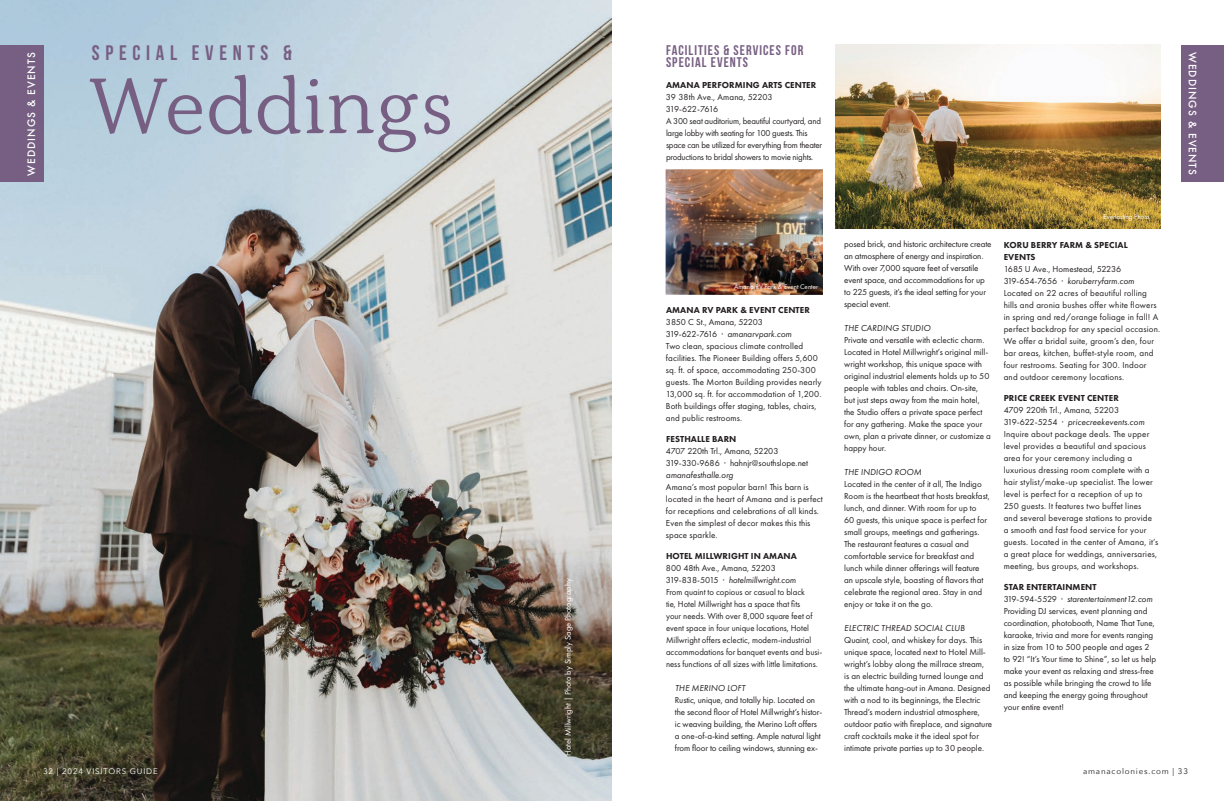
<style>
.page{position:relative;width:1224px;height:801px;background:#fff}
.page>*{position:absolute;margin:0;border:0;box-sizing:border-box;transform-origin:0 0}
.t1{font:79px "Kopius";color:#775f83}
.t2{font:700 21px "Bebas Neue";letter-spacing:.27em;color:#775f83}
.t3{font:700 14px/12px "Bebas Neue";letter-spacing:.075em;color:#775f83}
.t4{font:500 10px "Futura";letter-spacing:.1em;color:#fff}
.t5{font:9px/12px "Futura PT";color:#231f20}
.t6{font:9px/12px "Futura PT";letter-spacing:.02em;color:#231f20}
.t7{font:9px/12px "Futura PT";letter-spacing:-.02em;color:#231f20}
.t8{font:800 9px/12px "Futura PT";letter-spacing:.01em;color:#231f20}
.t9{font:italic 9px "Futura PT";letter-spacing:.01em;color:#231f20}
.t10{font:8.5px "Futura PT";color:#fff}
.t11{font:8px "Avenir Next";letter-spacing:.1em;color:#fff}
.t12{font:8px "Avenir Next";letter-spacing:.1em;color:#231f20}
.t13{font:7px "Futura PT";color:#fff}
.s1{font-style:italic}
.s2{font-weight:800}
</style>
<div class="page">
<img style="left:0;top:0;width:612px;height:801px">
<div style="left:0;top:45px;width:43px;height:136px;background:#775f83"></div>
<img style="left:835px;top:45px;width:326px;height:183px">
<div style="left:1181px;top:45px;width:42px;height:136px;background:#775f83"></div>
<img style="left:666px;top:169px;width:157px;height:126px">
<p class="t4" style="left:25px;top:176px;width:125px;rotate:-90deg">WEDDINGS &amp; EVENTS</p>
<h2 class="t2" style="left:92px;top:42px;width:201px">SPECIAL EVENTS &amp;</h2>
<h1 class="t1" style="left:88px;top:58px;width:369px">Weddings</h1>
<p class="t10" style="left:563px;top:756px;width:179px;rotate:-90deg">Hotel Millwright | Photo by Simply Sage Photography</p>
<h3 class="t3" style="left:666px;top:44px;width:139px">FACILITIES &amp; SERVICES FOR<br>SPECIAL EVENTS</h3>
<p class="t8" style="left:666px;top:79px;width:152px">AMANA PERFORMING ARTS CENTER</p>
<p class="t7" style="left:666px;top:91px;width:158px">39 38th Ave., Amana, 52203<br>319-622-7616<br>A 300 seat auditorium, beautiful courtyard, and large lobby with seating for 100 guests. This space can be utilized for everything from theater productions to bridal showers to movie nights.</p>
<p class="t13" style="left:734px;top:282px;width:86px">Amana RV Park &amp; Event Center</p>
<p class="t8" style="left:666px;top:304px;width:145px">AMANA RV PARK &amp; EVENT CENTER</p>
<p class="t5" style="left:666px;top:316px;width:157px">3850 C St., Amana, 52203<br>319-622-7616 · <span class="s1">amanarvpark.com<br></span>Two clean, spacious climate controlled facilities. The Pioneer Building offers 5,600 sq. ft. of space, accommodating 250-300 guests. The Morton Building provides nearly 13,000 sq. ft. for accommodation of 1,200.<br>Both buildings offer staging, tables, chairs, and public restrooms.</p>
<p class="t8" style="left:666px;top:433px;width:72px">FESTHALLE BARN</p>
<p class="t5" style="left:666px;top:445px;width:144px">4707 220th Trl., Amana, 52203<br>319-330-9686 · hahnjr@southslope.net</p>
<p class="t9" style="left:666px;top:470px;width:69px">amanafesthalle.org</p>
<p class="t5" style="left:666px;top:481px;width:158px">Amana’s most popular barn! This barn is located in the heart of Amana and is perfect for receptions and celebrations of all kinds.<br>Even the simplest of decor makes this this space sparkle.</p>
<p class="t8" style="left:666px;top:550px;width:132px">HOTEL MILLWRIGHT IN AMANA</p>
<p class="t5" style="left:666px;top:562px;width:158px">800 48th Ave., Amana, 52203<br>319-838-5015 · <span class="s1">hotelmillwright.com<br></span>From quaint to copious or casual to black<br>tie, Hotel Millwright has a space that fits<br>your needs. With over 8,000 square feet of event space in four unique locations, Hotel Millwright offers eclectic, modern-industrial accommodations for banquet events and busi&shy;ness functions of all sizes with little limitations.</p>
<p class="t9" style="left:675px;top:683px;width:72px">THE MERINO LOFT</p>
<p class="t5" style="left:675px;top:694px;width:149px">Rustic, unique, and totally hip. Located on the second floor of Hotel Millwright’s histor&shy;ic weaving building, the Merino Loft offers a one-of-a-kind setting. Ample natural light from floor to ceiling windows, stunning ex-</p>
<p class="t5" style="left:844px;top:238px;width:149px">posed brick, and historic architecture create an atmosphere of energy and inspiration.<br>With over 7,000 square feet of versatile event space, and accommodations for up to 225 guests, it’s the ideal setting for your special event.</p>
<p class="t9" style="left:844px;top:323px;width:88px">THE CARDING STUDIO</p>
<p class="t5" style="left:844px;top:334px;width:148px">Private and versatile with eclectic charm.<br>Located in Hotel Millwright’s original mill&shy;wright workshop, this unique space with original industrial elements holds up to 50 people with tables and chairs. On-site, but just steps away from the main hotel, the Studio offers a private space perfect for any gathering. Make the space your own, plan a private dinner, or customize a happy hour.</p>
<p class="t9" style="left:844px;top:467px;width:79px">THE INDIGO ROOM</p>
<p class="t5" style="left:844px;top:478px;width:147px">Located in the center of it all, The Indigo Room is the heartbeat that hosts breakfast, lunch, and dinner. With room for up to<br>60 guests, this unique space is perfect for small groups, meetings and gatherings.<br>The restaurant features a casual and comfortable service for breakfast and lunch while dinner offerings will feature an upscale style, boasting of flavors that celebrate the regional area. Stay in and enjoy or take it on the go.</p>
<p class="t9" style="left:844px;top:623px;width:122px">ELECTRIC THREAD SOCIAL CLUB</p>
<p class="t5" style="left:844px;top:634px;width:149px">Quaint, cool, and whiskey for days. This unique space, located next to Hotel Mill&shy;wright’s lobby along the millrace stream,<br>is an electric building turned lounge and the ultimate hang-out in Amana. Designed with a nod to its beginnings, the Electric Thread’s modern industrial atmosphere, outdoor patio with fireplace, and signature craft cocktails make it the ideal spot for intimate private parties up to 30 people.</p>
<p class="t13" style="left:1103px;top:213px;width:48px">Everlasting Photo</p>
<p class="t8" style="left:1004px;top:239px;width:126px">KORU BERRY FARM &amp; SPECIAL<br>EVENTS</p>
<p class="t6" style="left:1004px;top:263px;width:158px">1685 U Ave., Homestead, 52236<br>319-654-7656 · <span class="s1">koruberryfarm.com </span>Located on 22 acres of beautiful rolling hills and aronia bushes offer white flowers in spring and red/orange foliage in fall! A perfect backdrop for any special occasion.<br>We offer a bridal suite, groom’s den, four bar areas, kitchen, buffet-style room, and four restrooms. Seating for 300. Indoor and outdoor ceremony locations.</p>
<p class="t8" style="left:1004px;top:392px;width:117px">PRICE CREEK EVENT CENTER</p>
<p class="t6" style="left:1004px;top:404px;width:156px">4709 220th Trl., Amana, 52203<br>319-622-5254 · <span class="s1">pricecreekevents.com </span>Inquire about package deals. The upper level provides a beautiful and spacious area for your ceremony including a luxurious dressing room complete with a hair stylist/make-up specialist. The lower level is perfect for a reception of up to 250 guests. It features two buffet lines<br>and several beverage stations to provide a smooth and fast food service for your guests. Located in the center of Amana, it’s a great place for weddings, anniversaries, meeting, bus groups, and workshops.</p>
<p class="t5" style="left:1004px;top:581px;width:154px"><span class="s2">STAR ENTERTAINMENT<br></span>319-594-5529 · <span class="s1">starentertainment12.com </span>Providing DJ services, event planning and coordination, photobooth, Name That Tune, karaoke, trivia and more for events ranging in size from 10 to 500 people and ages 2 to 92! “It’s Your time to Shine”, so let us help make your event as relaxing and stress-free as possible while bringing the crowd to life and keeping the energy going throughout your entire event!</p>
<p class="t4" style="left:1199px;top:52px;width:125px;rotate:90deg">WEDDINGS &amp; EVENTS</p>
<p class="t11" style="left:43px;top:765px;width:116px">32 | 2024 VISITORS GUIDE</p>
<p class="t12" style="left:1083px;top:765px;width:106px">amanacolonies.com | 33</p>
</div>
